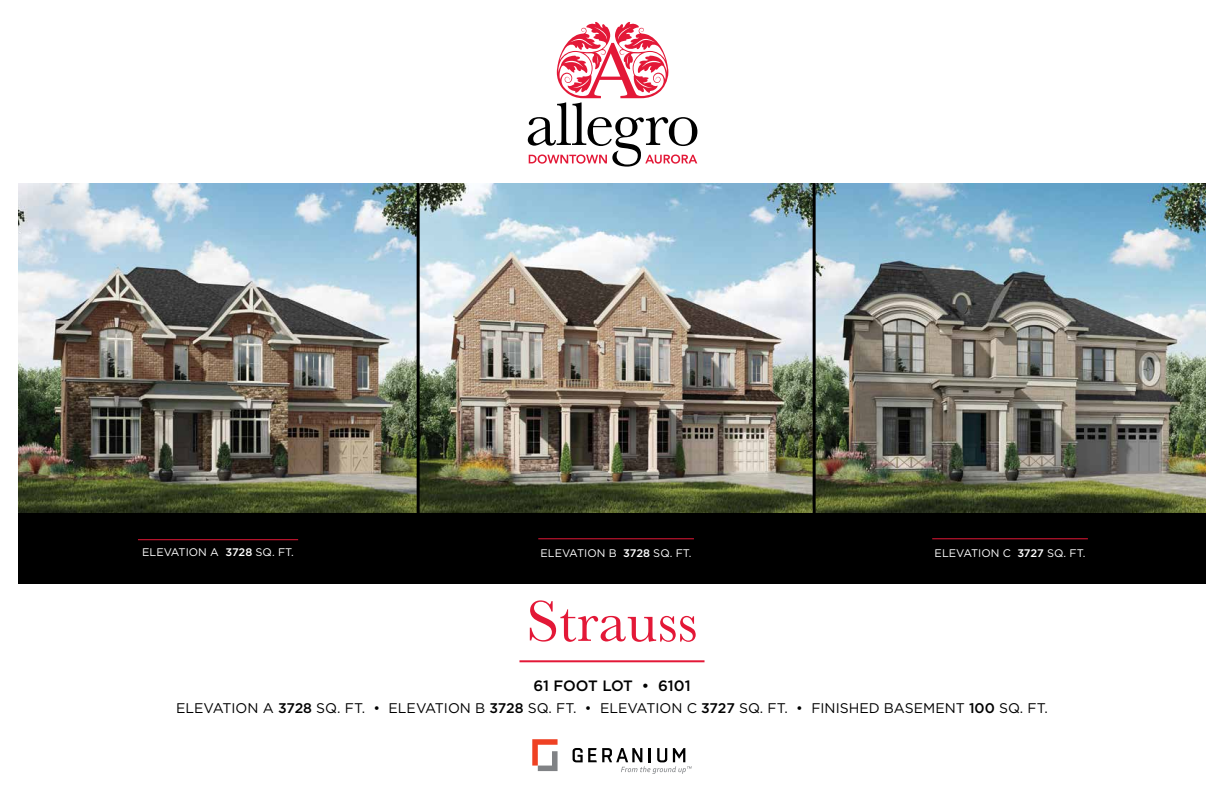
<style>
.page{position:relative;width:1224px;height:792px;background:#fff}
.page>*{position:absolute;margin:0;border:0;box-sizing:border-box;transform-origin:0 0}
.t1{font:60px "Baskerville";color:#e31837}
.t2{font:500 15px "Gotham HTF";letter-spacing:-.015em;color:#000}
.t3{font:14px "Gotham HTF";color:#000}
.t4{font:11px "Gotham HTF";color:#fff}
.s1{font-weight:500}
</style>
<div class="page">
<img style="left:18px;top:183px;width:1188px;height:330px">
<div style="left:18px;top:513px;width:1188px;height:70px;background:#000"></div>
<hr style="left:138px;top:539px;width:160px;height:1px;background:#e31837">
<hr style="left:538px;top:538px;width:156px;height:1px;background:#e31837">
<hr style="left:932px;top:538px;width:156px;height:1px;background:#e31837">
<hr style="left:519px;top:660px;width:186px;height:2px;background:#e31837">
<svg style="left:528px;top:22px;width:169px;height:145px"></svg>
<svg style="left:532px;top:739px;width:26px;height:32px"></svg>
<svg style="left:573px;top:748px;width:119px;height:26px"></svg>
<hr style="left:417px;top:183px;width:3px;height:340px;background:#000">
<hr style="left:813px;top:183px;width:3px;height:340px;background:#000">
<p class="t4" style="left:142px;top:546px;width:153px">ELEVATION A <span class="s1">3728</span> SQ. FT.</p>
<p class="t4" style="left:541px;top:547px;width:153px">ELEVATION B <span class="s1">3728</span> SQ. FT.</p>
<p class="t4" style="left:935px;top:547px;width:152px">ELEVATION C <span class="s1">3727</span> SQ. FT.</p>
<h1 class="t1" style="left:526px;top:586px;width:173px">Strauss</h1>
<p class="t2" style="left:533px;top:677px;width:159px">61 FOOT LOT • 6101</p>
<p class="t3" style="left:176px;top:700px;width:873px">ELEVATION A <span class="s1">3728</span> SQ. FT. • ELEVATION B <span class="s1">3728</span> SQ. FT. • ELEVATION C <span class="s1">3727</span> SQ. FT. • FINISHED BASEMENT <span class="s1">100</span> SQ. FT.</p>
</div>
